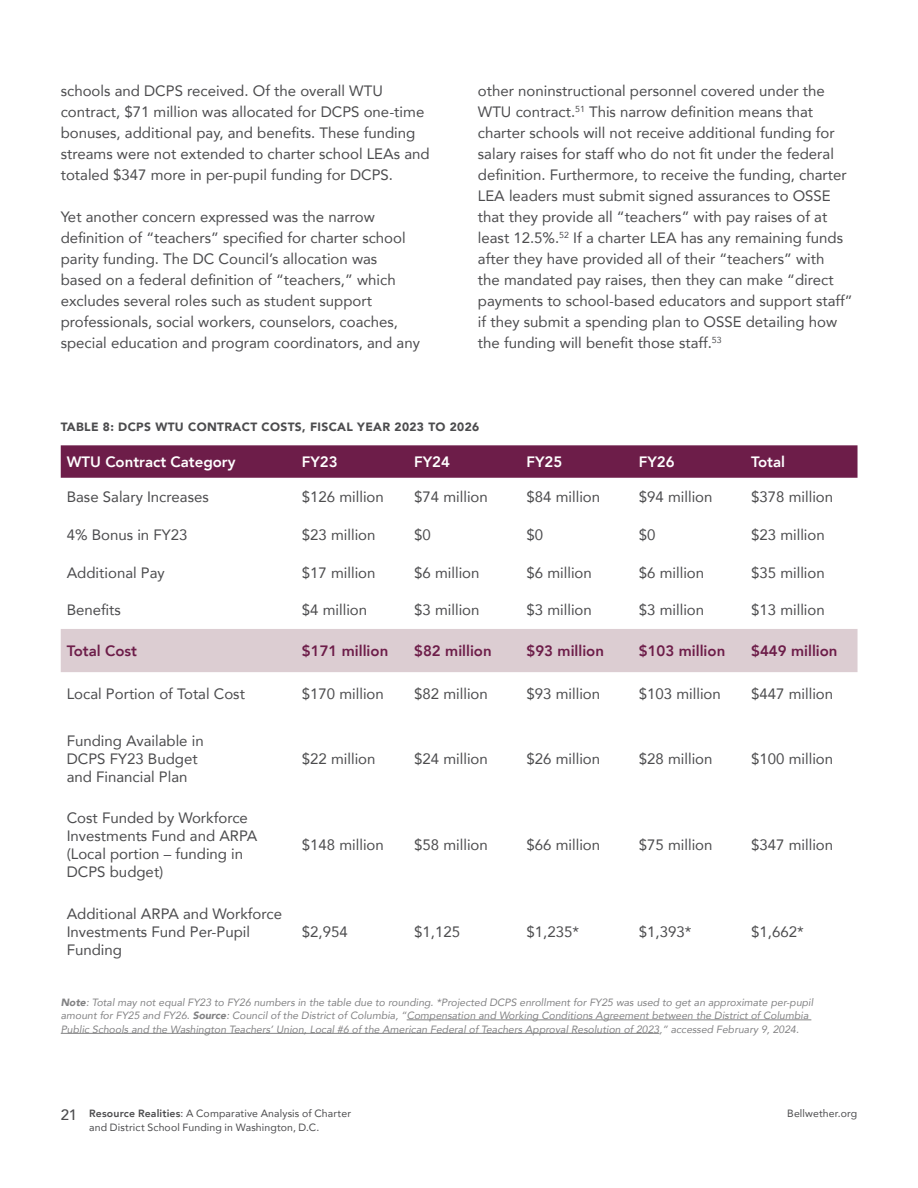
<style>
.page{position:relative;width:918px;height:1188px;background:#fff}
.page>*{position:absolute;margin:0;border:0;box-sizing:border-box;transform-origin:0 0}
.t1{font:15px/21px "Avenir";color:#4c4c4e}
.t2{font:800 15px "Avenir";color:#6d1d49}
.t3{font:800 15px "Avenir";color:#fff}
.t4{font:500 15px "Avenir";color:#4c4c4e}
.t5{font:900 12px "Avenir";letter-spacing:.03em;color:#4c4c4e}
.t6{font:italic 10.5px/13.5px "Avenir";color:#4c4c4e}
.t7{font:10.5px/13.5px "Avenir";letter-spacing:.01em;color:#4c4c4e}
.s1{font-weight:900}
.s2{font-weight:800}
</style>
<div class="page">
<div style="left:61px;top:445px;width:797px;height:33px;background:#6d1d49"></div>
<div style="left:61px;top:629px;width:797px;height:43px;background:#dccdd2"></div>
<hr style="left:407px;top:1020px;width:404px;height:1px;background:#4c4c4e">
<hr style="left:61px;top:1033px;width:598px;height:1px;background:#4c4c4e">
<p class="t1" style="left:61px;top:80px;width:370px">schools and DCPS received. Of the overall WTU contract, $71 million was allocated for DCPS one-time bonuses, additional pay, and benefits. These funding streams were not extended to charter school LEAs and totaled $347 more in per-pupil funding for DCPS.</p>
<p class="t1" style="left:61px;top:206px;width:361px">Yet another concern expressed was the narrow definition of “teachers” specified for charter school parity funding. The DC Council’s allocation was based on a federal definition of “teachers,” which excludes several roles such as student support professionals, social workers, counselors, coaches, special education and program coordinators, and any</p>
<p class="t1" style="left:478px;top:80px;width:376px">other noninstructional personnel covered under the WTU contract.<sup>51</sup> This narrow definition means that charter schools will not receive additional funding for salary raises for staff who do not fit under the federal definition. Furthermore, to receive the funding, charter LEA leaders must submit signed assurances to OSSE that they provide all “teachers” with pay raises of at least 12.5%.<sup>52</sup> If a charter LEA has any remaining funds after they have provided all of their “teachers” with<br>the mandated pay raises, then they can make “direct payments to school-based educators and support staff” if they submit a spending plan to OSSE detailing how the funding will benefit those staff.<sup>53</sup></p>
<p class="t5" style="left:61px;top:417px;width:420px">TABLE 8: DCPS WTU CONTRACT COSTS, FISCAL YEAR 2023 TO 2026</p>
<p class="t3" style="left:67px;top:450px;width:170px">WTU Contract Category</p>
<p class="t3" style="left:302px;top:450px;width:37px">FY23</p>
<p class="t3" style="left:414px;top:450px;width:37px">FY24</p>
<p class="t3" style="left:527px;top:450px;width:37px">FY25</p>
<p class="t3" style="left:639px;top:450px;width:37px">FY26</p>
<p class="t3" style="left:751px;top:450px;width:35px">Total</p>
<p class="t1" style="left:67px;top:486px;width:144px">Base Salary Increases</p>
<p class="t1" style="left:302px;top:486px;width:83px">$126 million</p>
<p class="t1" style="left:414px;top:486px;width:75px">$74 million</p>
<p class="t1" style="left:527px;top:486px;width:75px">$84 million</p>
<p class="t1" style="left:639px;top:486px;width:75px">$94 million</p>
<p class="t1" style="left:751px;top:486px;width:83px">$378 million</p>
<p class="t1" style="left:67px;top:524px;width:122px">4% Bonus in FY23</p>
<p class="t1" style="left:302px;top:524px;width:75px">$23 million</p>
<p class="t1" style="left:414px;top:524px;width:18px">$0</p>
<p class="t1" style="left:527px;top:524px;width:18px">$0</p>
<p class="t1" style="left:639px;top:524px;width:18px">$0</p>
<p class="t1" style="left:751px;top:524px;width:75px">$23 million</p>
<p class="t1" style="left:67px;top:561px;width:100px">Additional Pay</p>
<p class="t1" style="left:302px;top:561px;width:75px">$17 million</p>
<p class="t1" style="left:414px;top:561px;width:67px">$6 million</p>
<p class="t1" style="left:527px;top:561px;width:67px">$6 million</p>
<p class="t1" style="left:639px;top:561px;width:67px">$6 million</p>
<p class="t1" style="left:751px;top:561px;width:75px">$35 million</p>
<p class="t1" style="left:67px;top:599px;width:56px">Benefits</p>
<p class="t1" style="left:302px;top:599px;width:67px">$4 million</p>
<p class="t1" style="left:414px;top:599px;width:67px">$3 million</p>
<p class="t1" style="left:527px;top:599px;width:67px">$3 million</p>
<p class="t1" style="left:639px;top:599px;width:67px">$3 million</p>
<p class="t1" style="left:751px;top:599px;width:75px">$13 million</p>
<p class="t2" style="left:67px;top:639px;width:72px">Total Cost</p>
<p class="t2" style="left:302px;top:639px;width:88px">$171 million</p>
<p class="t2" style="left:414px;top:639px;width:79px">$82 million</p>
<p class="t2" style="left:527px;top:639px;width:79px">$93 million</p>
<p class="t2" style="left:639px;top:639px;width:88px">$103 million</p>
<p class="t2" style="left:751px;top:639px;width:88px">$449 million</p>
<p class="t1" style="left:67px;top:683px;width:180px">Local Portion of Total Cost</p>
<p class="t1" style="left:302px;top:683px;width:83px">$170 million</p>
<p class="t1" style="left:414px;top:683px;width:75px">$82 million</p>
<p class="t1" style="left:527px;top:683px;width:75px">$93 million</p>
<p class="t1" style="left:639px;top:683px;width:83px">$103 million</p>
<p class="t1" style="left:751px;top:683px;width:83px">$447 million</p>
<p class="t1" style="left:67px;top:731px;width:138px;line-height:18px">Funding Available in<br>DCPS FY23 Budget and Financial Plan</p>
<p class="t1" style="left:302px;top:748px;width:75px">$22 million</p>
<p class="t1" style="left:414px;top:748px;width:75px">$24 million</p>
<p class="t1" style="left:527px;top:748px;width:75px">$26 million</p>
<p class="t1" style="left:639px;top:748px;width:75px">$28 million</p>
<p class="t1" style="left:751px;top:748px;width:83px">$100 million</p>
<p class="t1" style="left:67px;top:809px;width:192px;line-height:18px">Cost Funded by Workforce<br>Investments Fund and ARPA (Local portion – funding in<br>DCPS budget)</p>
<p class="t1" style="left:67px;top:904px;width:217px;line-height:18px">Additional ARPA and Workforce<br>Investments Fund Per-Pupil<br>Funding</p>
<p class="t1" style="left:302px;top:834px;width:83px">$148 million</p>
<p class="t1" style="left:414px;top:834px;width:75px">$58 million</p>
<p class="t1" style="left:527px;top:834px;width:75px">$66 million</p>
<p class="t1" style="left:639px;top:834px;width:75px">$75 million</p>
<p class="t1" style="left:751px;top:834px;width:83px">$347 million</p>
<p class="t1" style="left:302px;top:921px;width:47px">$2,954</p>
<p class="t1" style="left:414px;top:921px;width:47px">$1,125</p>
<p class="t1" style="left:527px;top:921px;width:54px">$1,235*</p>
<p class="t1" style="left:639px;top:921px;width:54px">$1,393*</p>
<p class="t1" style="left:751px;top:921px;width:54px">$1,662*</p>
<p class="t6" style="left:61px;top:995px;width:754px"><span class="s1">Note</span>: Total may not equal FY23 to FY26 numbers in the table due to rounding. *Projected DCPS enrollment for FY25 was used to get an approximate per-pupil amount for FY25 and FY26. <span class="s1">Source</span>: Council of the District of Columbia, “Compensation and Working Conditions Agreement between the District of Columbia<br>Public Schools and the Washington Teachers’ Union, Local #6 of the American Federal of Teachers Approval Resolution of 2023,” accessed February 9, 2024.</p>
<p class="t7" style="left:89px;top:1107px;width:263px"><span class="s2">Resource Realities</span>: A Comparative Analysis of Charter and District School Funding in Washington, D.C.</p>
<p class="t4" style="left:61px;top:1102px;width:18px">21</p>
<p class="t7" style="left:787px;top:1107px;width:71px">Bellwether.org</p>
</div>
